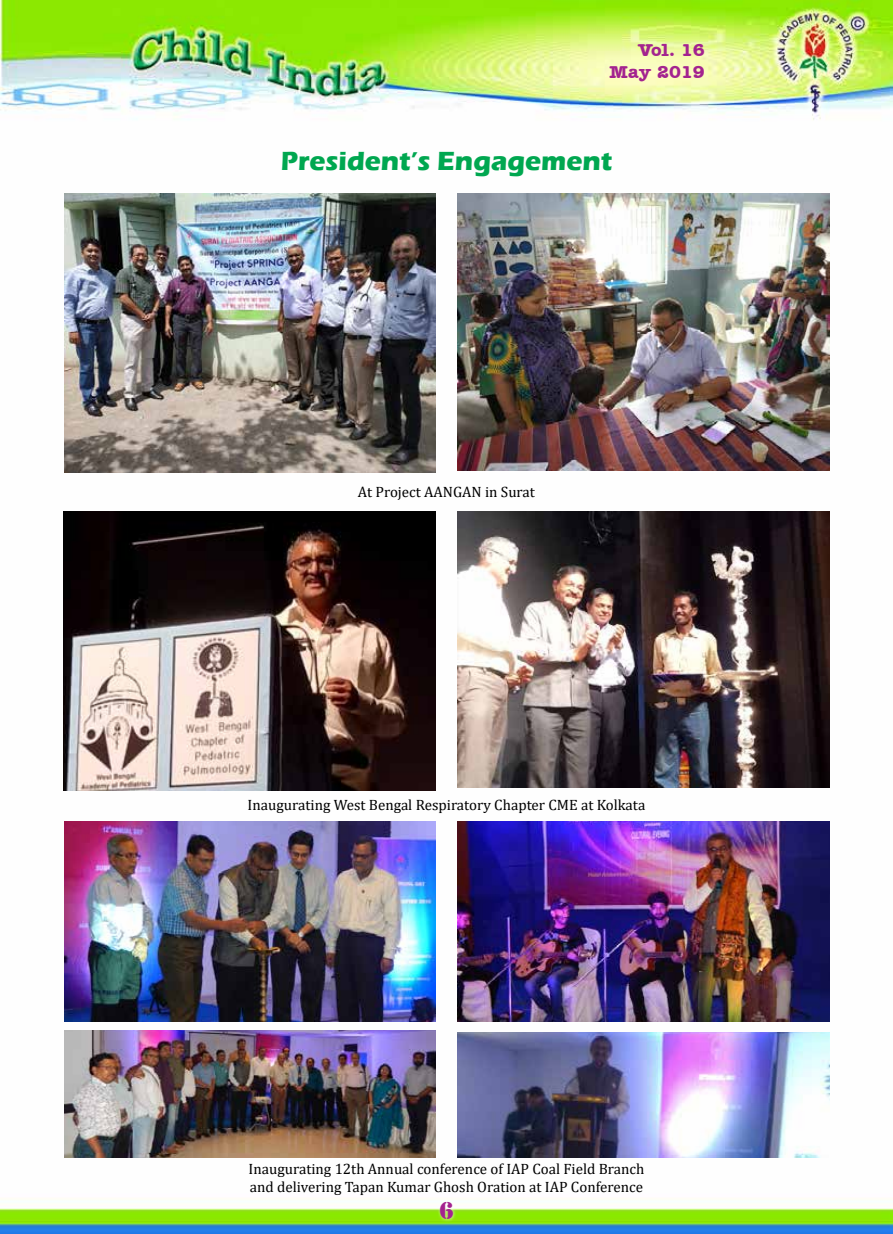
<style>
.page{position:relative;width:893px;height:1234px;background:#fff}
.page>*{position:absolute;margin:0;border:0;box-sizing:border-box;transform-origin:0 0}
.t1{font:700 27px "Eras ITC";color:#00a750}
.t2{font:25.5px "Army";color:#a3238f}
.t3{font:700 18px/21.6px "Amer Typewriter IT Cby BT";color:#a3238f;text-align:right}
.t4{font:15px/18px "Cambria";color:#000}
</style>
<div class="page">
<img style="left:0;top:0;width:893px;height:1233px">
<div style="left:437px;top:1198px;width:20px;height:23px;background:#fff;opacity:.75"></div>
<img style="left:64px;top:194px;width:372px;height:278px">
<img style="left:458px;top:194px;width:371px;height:276px">
<img style="left:64px;top:511px;width:372px;height:278px">
<img style="left:458px;top:511px;width:371px;height:276px">
<img style="left:64px;top:1030px;width:372px;height:127px">
<img style="left:457px;top:821px;width:372px;height:200px">
<img style="left:64px;top:821px;width:372px;height:200px">
<img style="left:457px;top:1031px;width:372px;height:126px">
<p class="t3" style="left:609px;top:39px;width:97px">Vol. 16<br>May 2019</p>
<p class="t3" style="left:650px;top:39px;width:56px">Vol. 1</p>
<p class="t3" style="left:570px;top:60px;width:71px">Januar</p>
<p class="t3" style="left:693px;top:60px;width:13px">8</p>
<h1 class="t1" style="left:281px;top:145px;width:333px">President’s Engagement</h1>
<p class="t4" style="left:358px;top:482px;width:178px">At Project AANGAN in Surat</p>
<p class="t4" style="left:248px;top:795px;width:399px">Inaugurating West Bengal Respiratory Chapter CME at Kolkata</p>
<p class="t4" style="left:249px;top:1159px;width:397px">Inaugurating 12th Annual conference of IAP Coal Field Branch and delivering Tapan Kumar Ghosh Oration at IAP Conference</p>
<h2 class="t2" style="left:439px;top:1195px;width:16px">6</h2>
</div>
